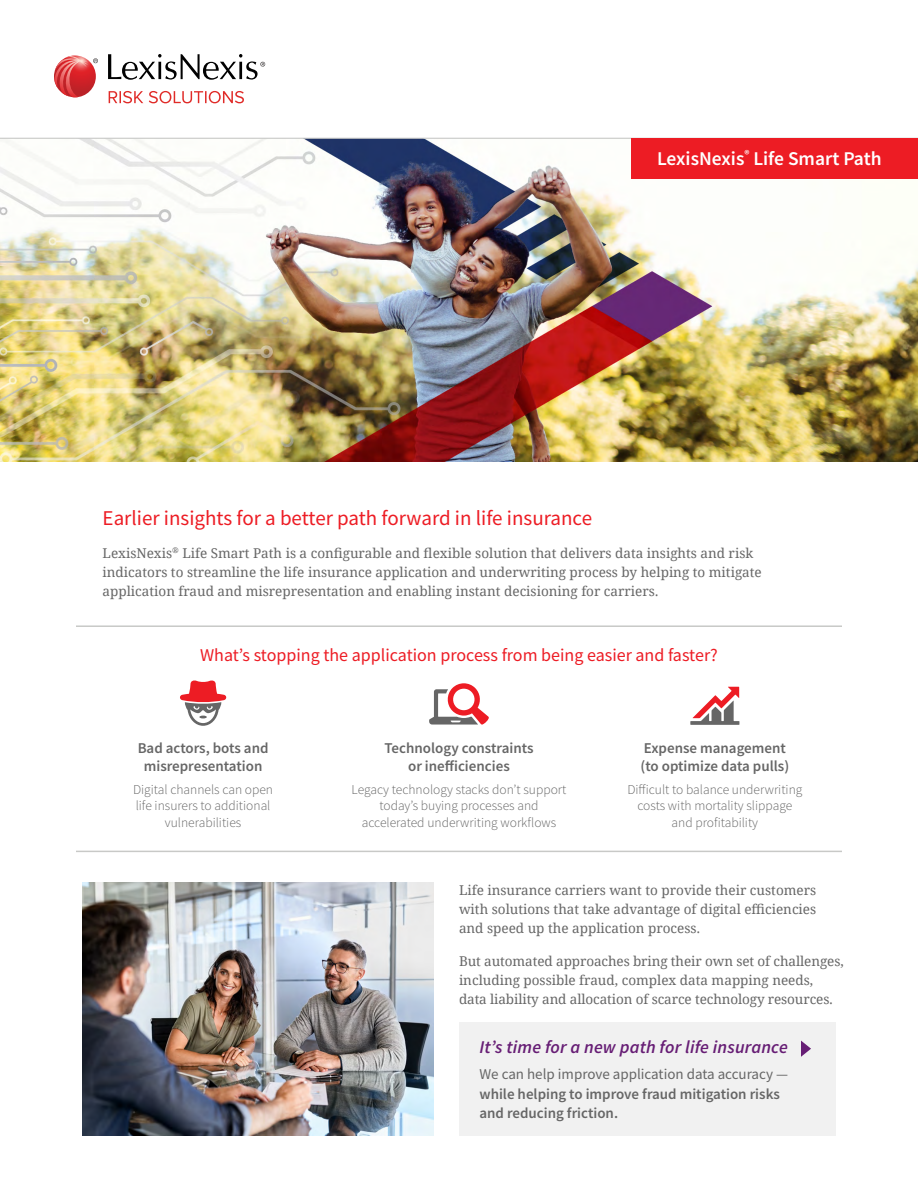
<style>
.page{position:relative;width:918px;height:1188px;background:#fff}
.page>*{position:absolute;margin:0;border:0;box-sizing:border-box;transform-origin:0 0}
.t1{font:21px "Source Sans Pro";color:#ed1c24}
.t2{font:600 19.5px "Source Sans Pro";color:#fff}
.t3{font:18px "Source Sans Pro";color:#ed1c24}
.t4{font:italic 600 18px "Source Sans Pro";letter-spacing:.01em;color:#671e75}
.t5{font:600 15px/18px "Source Sans Pro";color:#666}
.t6{font:15px "Source Sans Pro";color:#666}
.t7{font:13.5px/19.2px "Droid Serif";color:#666}
.t8{font:300 13.5px/16.2px "Source Sans Pro";color:#666;text-align:center}
</style>
<div class="page">
<div style="left:459px;top:1022px;width:377px;height:114px;background:#f1f1f1"></div>
<img style="left:82px;top:883px;width:352px;height:253px">
<img style="left:0;top:139px;width:918px;height:323px">
<svg style="left:109px;top:91px;width:34px;height:12px"></svg>
<svg style="left:149px;top:91px;width:95px;height:12px"></svg>
<svg style="left:108px;top:54px;width:157px;height:26px"></svg>
<svg style="left:54px;top:56px;width:44px;height:41px"></svg>
<svg style="left:180px;top:680px;width:46px;height:46px"></svg>
<svg style="left:690px;top:687px;width:49px;height:38px"></svg>
<svg style="left:429px;top:683px;width:60px;height:42px"></svg>
<hr style="left:0;top:138px;width:918px;height:1px;background:#c8c9c7">
<div style="left:632px;top:138px;width:286px;height:40px;background:#ed1c24"></div>
<hr style="left:76px;top:625px;width:766px;height:2px;background:#c8c9c7">
<hr style="left:76px;top:851px;width:766px;height:1px;background:#c8c9c7">
<svg style="left:801px;top:1041px;width:10px;height:16px"></svg>
<h2 class="t2" style="left:657px;top:145px;width:226px">LexisNexis<sup>®</sup> Life Smart Path</h2>
<h1 class="t1" style="left:103px;top:504px;width:491px">Earlier insights for a better path forward in life insurance</h1>
<p class="t7" style="left:103px;top:543px;width:661px">LexisNexis<sup>®</sup> Life Smart Path is a configurable and flexible solution that delivers data insights and risk indicators to streamline the life insurance application and underwriting process by helping to mitigate application fraud and misrepresentation and enabling instant decisioning for carriers.</p>
<h3 class="t3" style="left:200px;top:644px;width:519px">What’s stopping the application process from being easier and faster?</h3>
<p class="t5" style="left:138px;top:739px;width:132px;text-align:center">Bad actors, bots and misrepresentation</p>
<p class="t8" style="left:133px;top:782px;width:142px">Digital channels can open life insurers to additional vulnerabilities</p>
<p class="t5" style="left:384px;top:739px;width:151px;text-align:center">Technology constraints or inefficiencies</p>
<p class="t8" style="left:352px;top:782px;width:216px">Legacy technology stacks don’t support today’s buying processes and accelerated underwriting workflows</p>
<p class="t5" style="left:641px;top:739px;width:150px">Expense management (to optimize data pulls)</p>
<p class="t8" style="left:627px;top:782px;width:177px">Difficult to balance underwriting costs with mortality slippage and profitability</p>
<p class="t7" style="left:459px;top:880px;width:359px;text-align:justify">Life insurance carriers want to provide their customers with solutions that take advantage of digital efficiencies and speed up the application process.</p>
<p class="t7" style="left:459px;top:951px;width:386px">But automated approaches bring their own set of challenges, including possible fraud, complex data mapping needs, data liability and allocation of scarce technology resources.</p>
<h3 class="t4" style="left:479px;top:1036px;width:310px">It’s time for a new path for life insurance</h3>
<p class="t6" style="left:479px;top:1065px;width:310px">We can help improve application data accuracy —</p>
<p class="t5" style="left:479px;top:1084px;width:302px;line-height:19.2px">while helping to improve fraud mitigation risks and reducing friction.</p>
</div>
